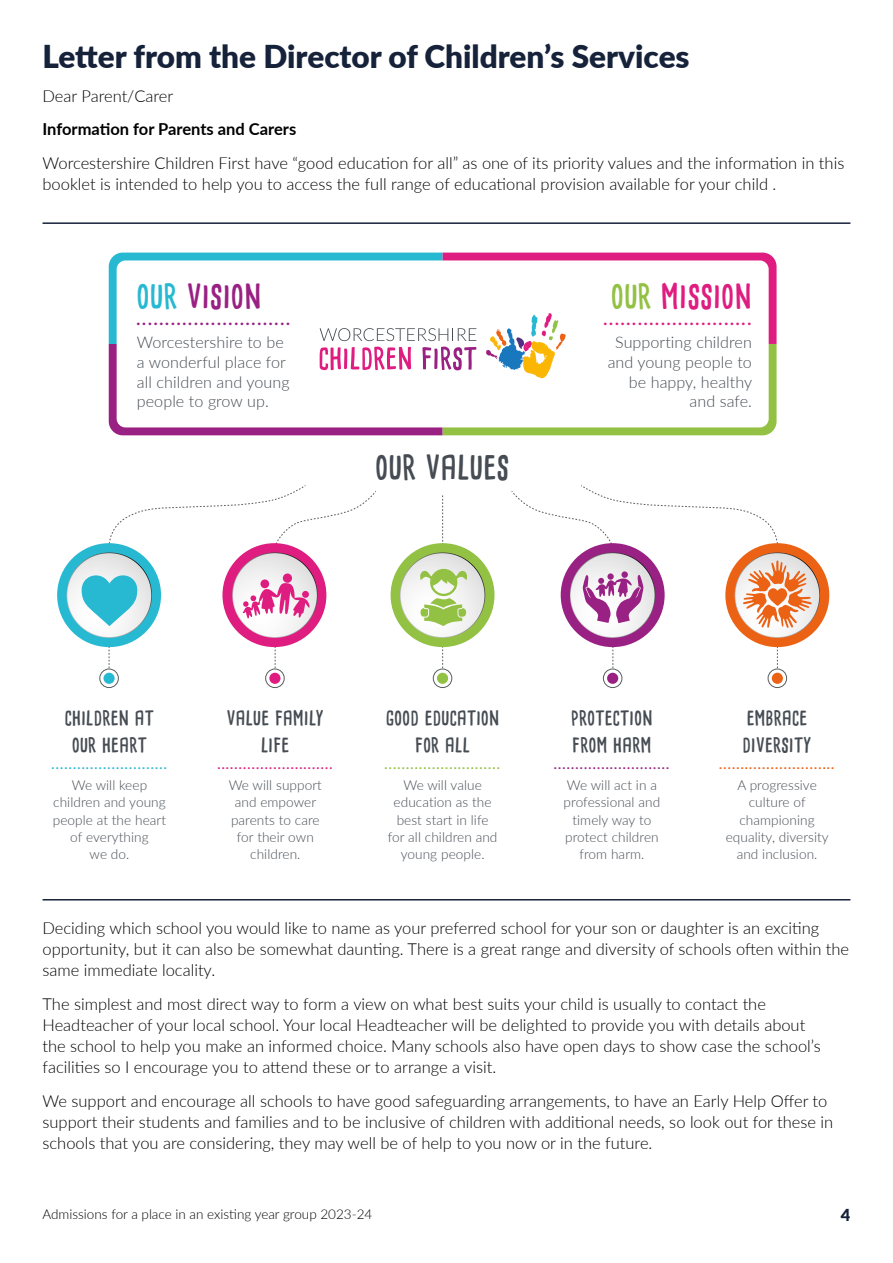
<style>
.page{position:relative;width:893px;height:1263px;background:#fff}
.page>*{position:absolute;margin:0;border:0;box-sizing:border-box;transform-origin:0 0}
.t1{font:700 37.2px "Cardenio Modern";letter-spacing:.005em;color:#df1d80}
.t2{font:700 37.2px "Cardenio Modern";letter-spacing:.005em;color:#992183}
.t3{font:700 37.2px "Cardenio Modern";letter-spacing:.005em;color:#464c53}
.Section_Header__H2{font:900 31.5px "Lato";color:#16223a}
.t4{font:700 24.75px "Cardenio Modern";color:#992183}
.t5{font:700 24.75px "Cardenio Modern";color:#df1d80}
.t6{font:700 22.35px/26.8px "Cardenio Modern";letter-spacing:.005em;color:#464c53;text-align:center}
.t7{font:700 18.6px "Cardenio Modern";color:#27b9d1}
.t8{font:700 18.6px "Cardenio Modern";color:#df1d80}
.t9{font:700 18.6px "Cardenio Modern";color:#92c143}
.t10{font:700 18.6px "Cardenio Modern";color:#992183}
.t11{font:700 18.6px "Cardenio Modern";color:#eb6215}
.Paragraph_Text__P{font:300 16.5px/21px "Lato";color:#000}
.Paragraph_Text__P-2{font:700 16.5px "Lato";color:#000}
.t12{font:900 16.5px "Lato";color:#16223a}
.t13{font:300 16.05px/19.8px "Lato";letter-spacing:.005em;color:#464c53}
.t14{font:300 13.65px/17.4px "Lato";letter-spacing:.005em;color:#464c53;text-align:center}
.t15{font:300 13.5px "Lato";color:#000}
.s1{color:#27b9d1}
.s2{color:#92c143}
</style>
<div class="page">
<hr style="left:43px;top:222px;width:807px;height:2px;background:#16223a">
<svg style="left:109px;top:253px;width:668px;height:182px"></svg>
<svg style="left:511px;top:485px;width:267px;height:66px"></svg>
<svg style="left:108px;top:485px;width:268px;height:66px"></svg>
<div style="left:99px;top:669px;width:20px;height:19px;border:1px solid #575e5f;border-radius:50%"></div>
<div style="left:104px;top:673px;width:11px;height:11px;background:#27b9d1;border-radius:50%"></div>
<div style="left:57px;top:543px;width:104px;height:104px;background:#27b9d1;border-radius:50%"></div>
<svg style="left:67px;top:552px;width:85px;height:86px"></svg>
<svg style="left:67px;top:553px;width:84px;height:84px"></svg>
<div style="left:265px;top:669px;width:20px;height:19px;border:1px solid #575e5f;border-radius:50%"></div>
<div style="left:269px;top:673px;width:11px;height:11px;background:#df1d80;border-radius:50%"></div>
<div style="left:222px;top:543px;width:104px;height:104px;background:#df1d80;border-radius:50%"></div>
<svg style="left:232px;top:552px;width:86px;height:86px"></svg>
<svg style="left:233px;top:553px;width:84px;height:84px"></svg>
<div style="left:768px;top:669px;width:19px;height:19px;border:1px solid #575e5f;border-radius:50%"></div>
<div style="left:772px;top:673px;width:11px;height:11px;background:#eb6215;border-radius:50%"></div>
<div style="left:725px;top:543px;width:104px;height:104px;background:#eb6215;border-radius:50%"></div>
<svg style="left:735px;top:553px;width:84px;height:84px"></svg>
<div style="left:603px;top:669px;width:19px;height:19px;border:1px solid #575e5f;border-radius:50%"></div>
<div style="left:607px;top:673px;width:11px;height:11px;background:#992183;border-radius:50%"></div>
<div style="left:561px;top:543px;width:104px;height:104px;background:#992183;border-radius:50%"></div>
<svg style="left:570px;top:552px;width:85px;height:86px"></svg>
<svg style="left:571px;top:553px;width:84px;height:84px"></svg>
<svg style="left:582px;top:571px;width:62px;height:97px"></svg>
<svg style="left:82px;top:575px;width:55px;height:93px"></svg>
<div style="left:283px;top:573px;width:9px;height:10px;background:#df1d80;border-radius:50%"></div>
<svg style="left:243px;top:579px;width:67px;height:89px"></svg>
<div style="left:433px;top:669px;width:19px;height:19px;border:1px solid #575e5f;border-radius:50%"></div>
<div style="left:437px;top:673px;width:11px;height:11px;background:#92c143;border-radius:50%"></div>
<div style="left:391px;top:543px;width:103px;height:104px;background:#92c143;border-radius:50%"></div>
<svg style="left:400px;top:552px;width:85px;height:86px"></svg>
<svg style="left:401px;top:553px;width:83px;height:84px"></svg>
<svg style="left:419px;top:495px;width:49px;height:173px"></svg>
<svg style="left:743px;top:560px;width:69px;height:108px"></svg>
<hr style="left:43px;top:899px;width:807px;height:1px;background:#16223a">
<h2 class="Section_Header__H2" style="left:43px;top:33px;width:649px">Letter from the Director of Children’s Services</h2>
<p class="Paragraph_Text__P" style="left:43px;top:85px;width:132px">Dear Parent/Carer</p>
<p class="Paragraph_Text__P-2" style="left:43px;top:117px;width:255px">Information for Parents and Carers</p>
<p class="Paragraph_Text__P" style="left:43px;top:152px;width:803px">Worcestershire Children First have “good education for all” as one of its priority values and the information in this booklet is intended to help you to access the full range of educational provision available for your child .</p>
<h1 class="t2" style="left:137px;top:269px;width:126px"><span class="s1">OUR</span> VISION</h1>
<h3 class="t4" style="left:137px;top:299px;width:156px">...........................</h3>
<p class="t13" style="left:137px;top:332px;width:154px">Worcestershire to be a wonderful place for all children and young people to grow up.</p>
<h1 class="t3" style="left:376px;top:440px;width:136px">OUR VALUES</h1>
<h1 class="t1" style="left:611px;top:269px;width:142px"><span class="s2">OUR</span> MISSION</h1>
<h3 class="t5" style="left:604px;top:299px;width:150px">..........................</h3>
<p class="t13" style="left:608px;top:332px;width:146px;text-align:right">Supporting children and young people to be happy, healthy and safe.</p>
<h3 class="t6" style="left:65px;top:703px;width:91px">CHILDREN AT<br>OUR HEART</h3>
<p class="t7" style="left:52px;top:750px;width:117px">...........................</p>
<p class="t14" style="left:53px;top:776px;width:115px">We will keep children and young people at the heart of everything<br>we do.</p>
<h3 class="t6" style="left:227px;top:703px;width:99px">VALUE FAMILY<br>LIFE</h3>
<p class="t8" style="left:218px;top:750px;width:117px">...........................</p>
<p class="t14" style="left:229px;top:776px;width:95px">We will support and empower parents to care for their own children.</p>
<h3 class="t6" style="left:386px;top:703px;width:115px">GOOD EDUCATION<br>FOR ALL</h3>
<p class="t9" style="left:385px;top:750px;width:117px">...........................</p>
<p class="t14" style="left:388px;top:776px;width:111px">We will value education as the best start in life for all children and young people.</p>
<h3 class="t6" style="left:571px;top:703px;width:83px;text-align:left">PROTECTION<br>FROM HARM</h3>
<p class="t10" style="left:554px;top:750px;width:117px">...........................</p>
<p class="t14" style="left:564px;top:776px;width:98px">We will act in a professional and timely way to protect children from harm.</p>
<h3 class="t6" style="left:742px;top:703px;width:71px;text-align:left">EMBRACE<br>DIVERSITY</h3>
<p class="t11" style="left:719px;top:750px;width:117px">...........................</p>
<p class="t14" style="left:726px;top:776px;width:105px">A progressive culture of championing equality, diversity and inclusion.</p>
<p class="Paragraph_Text__P" style="left:43px;top:917px;width:808px">Deciding which school you would like to name as your preferred school for your son or daughter is an exciting opportunity, but it can also be somewhat daunting. There is a great range and diversity of schools often within the same immediate locality.</p>
<p class="Paragraph_Text__P" style="left:43px;top:993px;width:780px">The simplest and most direct way to form a view on what best suits your child is usually to contact the Headteacher of your local school. Your local Headteacher will be delighted to provide you with details about the school to help you make an informed choice. Many schools also have open days to show case the school’s facilities so I encourage you to attend these or to arrange a visit.</p>
<p class="Paragraph_Text__P" style="left:43px;top:1090px;width:792px">We support and encourage all schools to have good safeguarding arrangements, to have an Early Help Offer to support their students and families and to be inclusive of children with additional needs, so look out for these in schools that you are considering, they may well be of help to you now or in the future.</p>
<p class="t15" style="left:43px;top:1204px;width:331px">Admissions for a place in an existing year group 2023-24</p>
<p class="t12" style="left:841px;top:1202px;width:11px">4</p>
</div>
